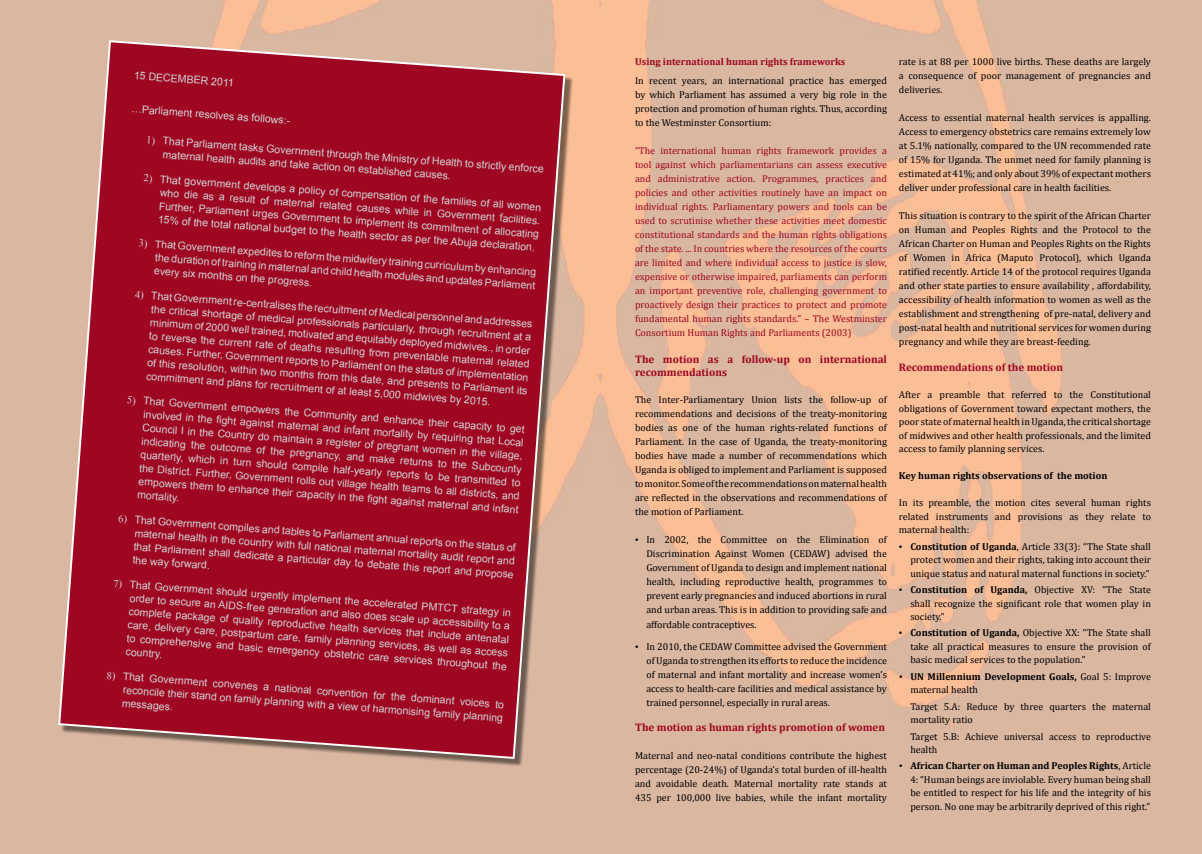
<style>
.page{position:relative;width:1202px;height:854px;background:#fff}
.page>*{position:absolute;margin:0;border:0;box-sizing:border-box;transform-origin:0 0}
.t1{font:700 11px/13.2px "Cambria";color:#9e0621}
.t2{font:10.6px/13.3px "Arial";color:#d1d3d4;text-align:justify}
.t3{font:10px/14px "Cambria";color:#000;text-align:justify}
.t4{font:10px/14px "Cambria";color:#9e0621;text-align:justify}
.t5{font:700 10px/13.5px "Cambria";color:#000}
.t6{font:700 10px "Cambria";color:#9e0621}
.s1{font-family:"Times New Roman"}
.s2{font-weight:700}
.s3{font-family:"Times New Roman";font-weight:400}
.s4{font-weight:400}
</style>
<div class="page">
<div style="left:61px;top:43px;width:512px;height:723px;background:#000;opacity:.5"></div>
<svg style="left:57px;top:39px;width:509px;height:720px;background:#a62034"></svg>
<p class="t2" style="left:134px;top:69px;width:102px;rotate:4deg">15 DECEMBER 2011</p>
<p class="t2" style="left:132px;top:102px;width:161px;rotate:4deg">…Parliament resolves as follows:-</p>
<p class="t2" style="left:164px;top:135px;width:383px;text-indent:-17px;rotate:4deg"><span class="s1">1)</span> That Parliament tasks Government through the Ministry of Health to strictly enforce maternal health audits and take action on established causes.</p>
<p class="t2" style="left:161px;top:173px;width:383px;text-indent:-17px;rotate:4deg"><span class="s1">2)</span> That government develops a policy of compensation of the families of all women who die as a result of maternal related causes while in Government facilities.<br>Further, Parliament urges Government to implement its commitment of allocating 15% of the total national budget to the health sector as per the Abuja declaration.</p>
<p class="t2" style="left:156px;top:238px;width:383px;text-indent:-17px;rotate:4deg"><span class="s1">3)</span> That Government expedites to reform the midwifery training curriculum by enhancing the duration of training in maternal and child health modules and updates Parliament every six months on the progress.</p>
<p class="t2" style="left:152px;top:289px;width:383px;text-indent:-17px;rotate:4deg"><span class="s1">4)</span> That Government re-centralises the recruitment of Medical personnel and addresses the critical shortage of medical professionals particularly, through recruitment at a minimum of 2000 well trained, motivated and equitably deployed midwives., in order to reverse the current rate of deaths resulting from preventable maternal related causes. Further, Government reports to Parliament on the status of implementation of this resolution, within two months from this date, and presents to Parliament its commitment and plans for recruitment of at least 5,000 midwives by 2015.</p>
<p class="t2" style="left:144px;top:395px;width:383px;text-indent:-17px;rotate:4deg"><span class="s1">5)</span> That Government empowers the Community and enhance their capacity to get involved in the fi ght against maternal and infant mortality by requiring that Local Council I in the Country do maintain a register of pregnant women in the village, indicating the outcome of the pregnancy, and make returns to the Subcounty quarterly, which in turn should compile half-yearly reports to be transmitted to the District. Further, Government rolls out village health teams to all districts, and empowers them to enhance their capacity in the fi ght against maternal and infant mortality.</p>
<p class="t2" style="left:136px;top:513px;width:383px;text-indent:-17px;rotate:4deg"><span class="s1">6)</span> That Government compiles and tables to Parliament annual reports on the status of maternal health in the country with full national maternal mortality audit report and that Parliament shall dedicate a particular day to debate this report and propose the way forward.</p>
<p class="t2" style="left:131px;top:578px;width:383px;text-indent:-17px;rotate:4deg"><span class="s1">7)</span> That Government should urgently implement the accelerated PMTCT strategy in order to secure an AIDS-free generation and also does scale up accessibility to a complete package of quality reproductive health services that include antenatal care, delivery care, postpartum care, family planning services, as well as access to comprehensive and basic emergency obstetric care services throughout the country.</p>
<p class="t2" style="left:124px;top:670px;width:383px;text-indent:-17px;rotate:4deg"><span class="s1">8)</span> That Government convenes a national convention for the dominant voices to reconcile their stand on family planning with a view of harmonising family planning messages.</p>
<p class="t6" style="left:635px;top:54px;width:212px">Using international human rights frameworks</p>
<p class="t3" style="left:635px;top:74px;width:253px">In recent years, an international practice has emerged by which Parliament has assumed a very big role in the protection and promotion of human rights. Thus, according to the Westminster Consortium:</p>
<p class="t4" style="left:635px;top:144px;width:253px">“The international human rights framework provides a tool against which parliamentarians can assess executive and administrative action. Programmes, practices and policies and other activities routinely have an impact on individual rights. Parliamentary powers and tools can be used to scrutinise whether these activities meet domestic constitutional standards and the human rights obligations of the state. ... In countries where the resources of the courts are limited and where individual access to justice is slow, expensive or otherwise impaired, parliaments can perform an important preventive role, challenging government to proactively design their practices to protect and promote fundamental human rights standards.” – The Westminster Consortium Human Rights and Parliaments (2003)</p>
<p class="t1" style="left:635px;top:352px;width:253px">The motion as a follow-up on international recommendations</p>
<p class="t3" style="left:635px;top:392px;width:253px">The Inter-Parliamentary Union lists the follow-up of recommendations and decisions of the treaty-monitoring bodies as one of the human rights-related functions of Parliament. In the case of Uganda, the treaty-monitoring bodies have made a number of recommendations which Uganda is obliged to implement and Parliament is supposed to monitor. Some of the recommendations on maternal health are reflected in the observations and recommendations of the motion of Parliament.</p>
<p class="t3" style="left:646px;top:532px;width:242px;text-indent:-11px"><span class="s1">•</span> In 2002, the Committee on the Elimination of Discrimination Against Women (CEDAW) advised the Government of Uganda to design and implement national health, including reproductive health, programmes to prevent early pregnancies and induced abortions in rural and urban areas. This is in addition to providing safe and affordable contraceptives.</p>
<p class="t3" style="left:646px;top:639px;width:242px;text-indent:-11px"><span class="s1">•</span> In 2010, the CEDAW Committee advised the Government of Uganda to strengthen its efforts to reduce the incidence of maternal and infant mortality and increase women’s access to health-care facilities and medical assistance by trained personnel, especially in rural areas.</p>
<p class="t1" style="left:635px;top:720px;width:252px">The motion as human rights promotion of women</p>
<p class="t3" style="left:635px;top:747px;width:253px">Maternal and neo-natal conditions contribute the highest percentage (20-24%) of Uganda’s total burden of ill-health and avoidable death. Maternal mortality rate stands at 435 per 100,000 live babies, while the infant mortality</p>
<p class="t3" style="left:899px;top:54px;width:253px">rate is at 88 per 1000 live births. These deaths are largely a consequence of poor management of pregnancies and deliveries.</p>
<p class="t3" style="left:899px;top:110px;width:253px">Access to essential maternal health services is appalling.<br>Access to emergency obstetrics care remains extremely low at 5.1% nationally, compared to the UN recommended rate of 15% for Uganda. The unmet need for family planning is estimated at 41%; and only about 39% of expectant mothers deliver under professional care in health facilities.</p>
<p class="t3" style="left:899px;top:208px;width:253px">This situation is contrary to the spirit of the African Charter on Human and Peoples Rights and the Protocol to the African Charter on Human and Peoples Rights on the Rights of Women in Africa (Maputo Protocol), which Uganda ratified recently. Article 14 of the protocol requires Uganda and other state parties to ensure availability , affordability, accessibility of health information to women as well as the establishment and strengthening of pre-natal, delivery and post-natal health and nutritional services for women during pregnancy and while they are breast-feeding.</p>
<p class="t1" style="left:899px;top:360px;width:166px">Recommendations of the motion</p>
<p class="t3" style="left:899px;top:388px;width:253px;line-height:13.5px">After a preamble that referred to the Constitutional obligations of Government toward expectant mothers, the poor state of maternal health in Uganda, the critical shortage of midwives and other health professionals, and the limited access to family planning services.</p>
<p class="t5" style="left:899px;top:468px;width:210px">Key human rights observations of the motion</p>
<p class="t3" style="left:899px;top:496px;width:253px;line-height:13.5px">In its preamble, the motion cites several human rights related instruments and provisions as they relate to maternal health:</p>
<p class="t3" style="left:910px;top:539px;width:242px;line-height:13.5px;text-indent:-11px"><span class="s1">•</span> <span class="s2">Constitution of Uganda</span>, Article 33(3): “The State shall protect women and their rights, taking into account their unique status and natural maternal functions in society.”</p>
<p class="t3" style="left:910px;top:582px;width:242px;line-height:13.5px;text-indent:-11px"><span class="s1">•</span> <span class="s2">Constitution of Uganda,</span> Objective XV: “The State shall recognize the significant role that women play in society.”</p>
<p class="t3" style="left:910px;top:626px;width:242px;line-height:13.5px;text-indent:-11px"><span class="s1">•</span> <span class="s2">Constitution of Uganda,</span> Objective XX: “The State shall take all practical measures to ensure the provision of basic medical services to the population.”</p>
<p class="t5" style="left:910px;top:669px;width:242px;text-indent:-11px"><span class="s3">•</span> UN Millennium Development Goals, <span class="s4">Goal 5: Improve maternal health</span></p>
<p class="t3" style="left:910px;top:699px;width:242px;line-height:13.5px">Target 5.A: Reduce by three quarters the maternal mortality ratio</p>
<p class="t3" style="left:910px;top:729px;width:242px;line-height:13.5px">Target 5.B: Achieve universal access to reproductive health</p>
<p class="t3" style="left:910px;top:758px;width:242px;line-height:13.5px;text-indent:-11px"><span class="s1">•</span> <span class="s2">African Charter on Human and Peoples Rights</span>, Article 4: “Human beings are inviolable. Every human being shall be entitled to respect for his life and the integrity of his person. No one may be arbitrarily deprived of this right.”</p>
</div>
